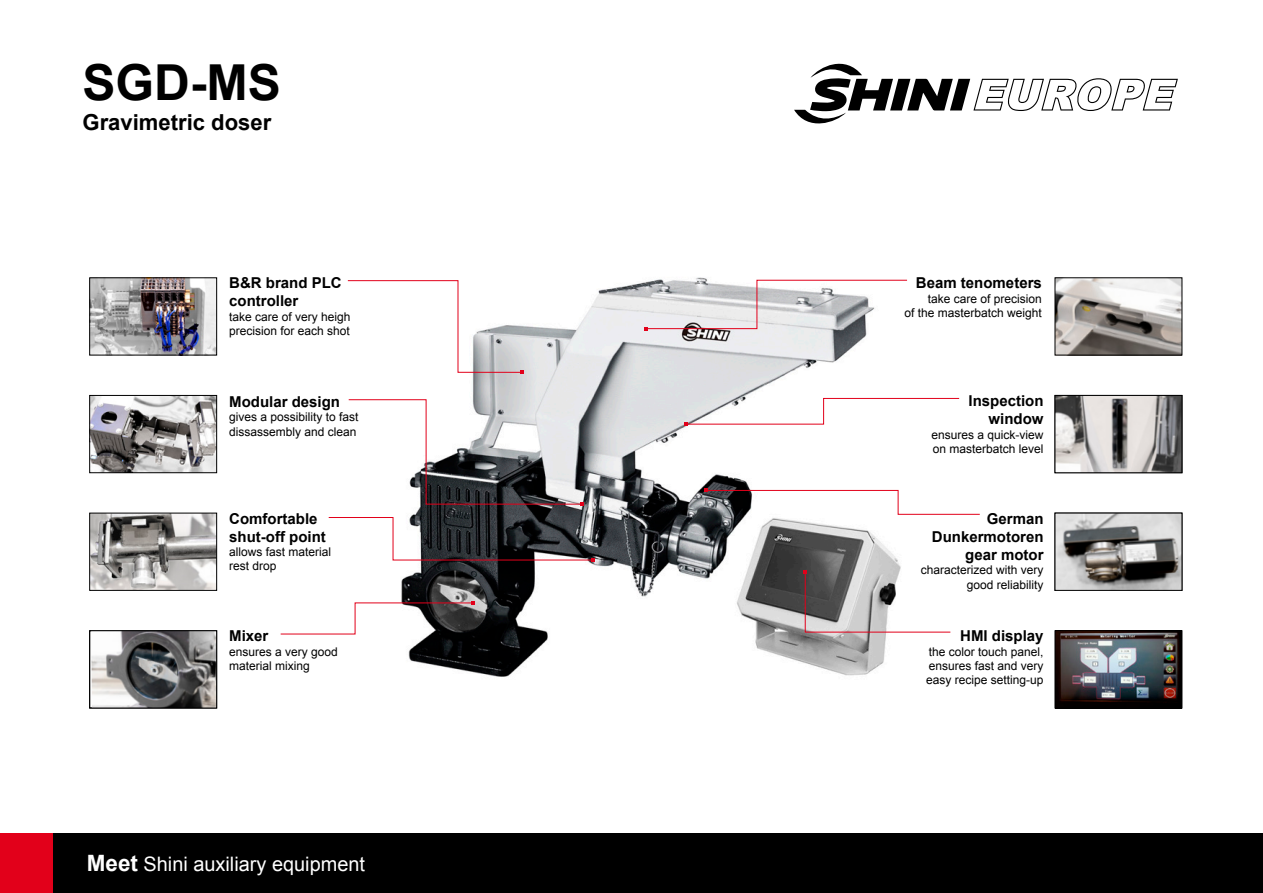
<style>
.page{position:relative;width:1263px;height:893px;background:#fff}
.page>*{position:absolute;margin:0;border:0;box-sizing:border-box;transform-origin:0 0}
.t1{font:700 49.65px "Arial";color:#000}
.t2{font:700 22.05px "Arial";color:#000}
.t3{font:19.95px "Arial";color:#fff}
.t4{font:700 15px/18px "Arial";color:#000}
.t5{font:12px/14.4px "Arial";color:#000}
.s1{font-weight:700;font-size:22.5px}
</style>
<div class="page">
<div style="left:53px;top:833px;width:1210px;height:60px;background:#000"></div>
<div style="left:0;top:833px;width:53px;height:60px;background:#e2001a"></div>
<svg style="left:794px;top:63px;width:384px;height:61px"></svg>
<img style="left:401px;top:277px;width:558px;height:400px">
<svg style="left:347px;top:280px;width:177px;height:94px"></svg>
<svg style="left:704px;top:489px;width:276px;height:26px"></svg>
<svg style="left:803px;top:570px;width:148px;height:63px"></svg>
<img style="left:1056px;top:279px;width:124px;height:74px">
<img style="left:1056px;top:632px;width:124px;height:74px">
<div style="left:1054px;top:630px;width:128px;height:78px;border:1px solid #000"></div>
<svg style="left:644px;top:279px;width:264px;height:52px"></svg>
<img style="left:1056px;top:515px;width:124px;height:74px">
<div style="left:1054px;top:513px;width:128px;height:78px;border:1px solid #000"></div>
<img style="left:1056px;top:397px;width:124px;height:74px">
<div style="left:1054px;top:395px;width:128px;height:78px;border:1px solid #000"></div>
<img style="left:91px;top:279px;width:124px;height:74px">
<div style="left:89px;top:277px;width:128px;height:78px;border:1px solid #000"></div>
<img style="left:91px;top:515px;width:124px;height:74px">
<div style="left:89px;top:513px;width:128px;height:78px;border:1px solid #000"></div>
<img style="left:91px;top:632px;width:124px;height:74px">
<div style="left:89px;top:630px;width:128px;height:78px;border:1px solid #000"></div>
<img style="left:91px;top:397px;width:124px;height:74px">
<div style="left:89px;top:395px;width:128px;height:78px;border:1px solid #000"></div>
<svg style="left:684px;top:398px;width:276px;height:28px"></svg>
<svg style="left:328px;top:517px;width:267px;height:45px"></svg>
<svg style="left:280px;top:601px;width:195px;height:34px"></svg>
<svg style="left:348px;top:399px;width:236px;height:107px"></svg>
<p class="t1" style="left:83px;top:49px;width:200px">SGD-MS</p>
<p class="t2" style="left:83px;top:108px;width:190px">Gravimetric doser</p>
<p class="t4" style="left:229px;top:275px;width:114px">B&amp;R brand PLC controller</p>
<p class="t5" style="left:229px;top:310px;width:123px">take care of very heigh precision for each shot</p>
<p class="t4" style="left:229px;top:393px;width:112px">Modular design</p>
<p class="t5" style="left:229px;top:410px;width:131px">gives a possibility to fast dissassembly and clean</p>
<p class="t4" style="left:229px;top:510px;width:98px">Comfortable shut-off point</p>
<p class="t5" style="left:229px;top:545px;width:104px">allows fast material rest drop</p>
<p class="t4" style="left:229px;top:627px;width:41px">Mixer</p>
<p class="t5" style="left:229px;top:644px;width:110px">ensures a very good material mixing</p>
<p class="t3" style="left:87px;top:851px;width:280px"><span class="s1">Meet</span> Shini auxiliary equipment</p>
<p class="t4" style="left:916px;top:275px;width:127px">Beam tenometers</p>
<p class="t5" style="left:904px;top:292px;width:139px;text-align:right">take care of precision<br>of the masterbatch weight</p>
<p class="t4" style="left:968px;top:392px;width:77px;text-align:right">Inspection window</p>
<p class="t5" style="left:931px;top:427px;width:114px">ensures a quick-view on masterbatch level</p>
<p class="t4" style="left:932px;top:510px;width:113px;text-align:right">German<br>Dunkermotoren gear motor</p>
<p class="t5" style="left:921px;top:563px;width:124px;text-align:right">characterized with very good reliability</p>
<p class="t4" style="left:960px;top:627px;width:85px">HMI display</p>
<p class="t5" style="left:926px;top:644px;width:119px;text-align:justify">the color touch panel, ensures fast and very easy recipe setting-up</p>
</div>
